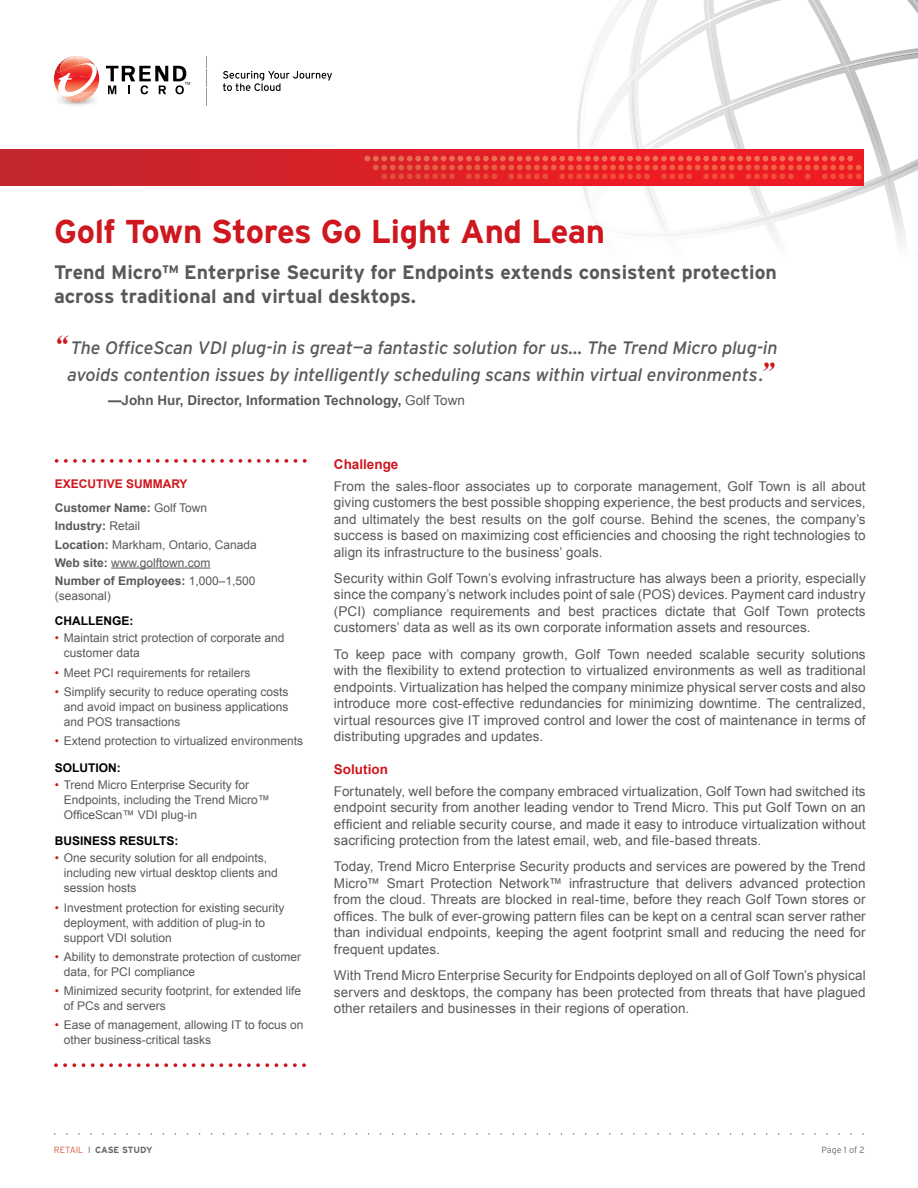
<style>
.page{position:relative;width:918px;height:1188px;background:#fff}
.page>*{position:absolute;margin:0;border:0;box-sizing:border-box;transform-origin:0 0}
.t1{font:700 33px "Interstate";letter-spacing:-.01em;color:#ce171e}
.t2{font:700 19.5px/24px "Interstate";color:#58595b}
.t3{font:italic 18px/27px "Interstate";letter-spacing:-.01em;color:#58595b;text-align:center}
.t4{font:13.5px/16.5px "Arial";letter-spacing:.005em;color:#58595b;text-align:justify}
.t5{font:700 13.5px "Arial";color:#58595b}
.t6{font:700 13.5px "Arial";color:#ce171e}
.t7{font:12px/15px "Arial";color:#58595b}
.t8{font:700 12px/23.7px "Arial";color:#ce171e}
.t9{font:700 12px "Arial";color:#000}
.t10{font:700 9px "Interstate";letter-spacing:-.015em;color:#636466}
.t11{font:300 9px "Interstate";letter-spacing:-.01em;color:#636466}
.s1{font-family:"Times New Roman";font-weight:700;font-size:27px;color:#ce171e}
.s2{font-weight:400}
.s3{color:#58595b}
.s4{font-weight:400;color:#58595b}
.s5{font-weight:700}
.s6{color:#ce171e}
.s7{font-weight:700;color:#000}
.s8{font-weight:300;color:#d95b41}
.s9{font-weight:300}
</style>
<div class="page">
<svg style="left:861px;top:50px;width:57px;height:186px"></svg>
<img style="left:53px;top:72px;width:47px;height:14px">
<svg style="left:55px;top:56px;width:44px;height:50px"></svg>
<svg style="left:106px;top:66px;width:84px;height:28px"></svg>
<svg style="left:206px;top:56px;width:1px;height:50px"></svg>
<svg style="left:223px;top:71px;width:109px;height:20px"></svg>
<div style="left:0;top:150px;width:864px;height:35px;background:#cd242b"></div>
<svg style="left:364px;top:0;width:497px;height:241px"></svg>
<svg style="left:55px;top:1133px;width:808px;height:2px"></svg>
<hr style="left:111px;top:568px;width:100px;height:1px;background:#58595b">
<svg style="left:57px;top:459px;width:248px;height:4px"></svg>
<svg style="left:56px;top:1063px;width:248px;height:4px"></svg>
<h1 class="t1" style="left:54px;top:213px;width:553px">Golf Town Stores Go Light And Lean</h1>
<h2 class="t2" style="left:54px;top:260px;width:725px">Trend Micro™ Enterprise Security for Endpoints extends consistent protection across traditional and virtual desktops.</h2>
<h3 class="t3" style="left:54px;top:334px;width:725px"><span class="s1">“</span> The OfficeScan VDI plug-in is great—a fantastic solution for us… The Trend Micro plug-in avoids contention issues by intelligently scheduling scans within virtual environments.<span class="s1">”</span></h3>
<p class="t5" style="left:108px;top:392px;width:359px">—John Hur, Director, Information Technology, <span class="s2">Golf Town</span></p>
<p class="t8" style="left:55px;top:473px;width:154px">EXECUTIVE SUMMARY<br><span class="s3">Customer Name:</span> <span class="s4">Golf Town</span></p>
<p class="t7" style="left:55px;top:517px;width:204px;line-height:18.3px"><span class="s5">Industry:</span> Retail<br><span class="s5">Location:</span> Markham, Ontario, Canada<br><span class="s5">Web site:</span> www.golftown.com<br><span class="s5">Number of Employees:</span> 1,000–1,500</p>
<p class="t7" style="left:55px;top:588px;width:58px">(seasonal)</p>
<p class="t9" style="left:55px;top:613px;width:80px">CHALLENGE:</p>
<p class="t7" style="left:64px;top:631px;width:222px;text-indent:-9px"><span class="s6">•</span> Maintain strict protection of corporate and customer data</p>
<p class="t7" style="left:55px;top:665px;width:197px"><span class="s6">•</span> Meet PCI requirements for retailers</p>
<p class="t7" style="left:64px;top:684px;width:226px;text-align:justify;text-indent:-9px"><span class="s6">•</span> Simplify security to reduce operating costs and avoid impact on business applications and POS transactions</p>
<p class="t7" style="left:55px;top:728px;width:250px;line-height:26.2px"><span class="s6">•</span> Extend protection to virtualized environments<br><span class="s7">SOLUTION:</span></p>
<p class="t7" style="left:64px;top:777px;width:208px;text-indent:-9px"><span class="s6">•</span> Trend Micro Enterprise Security for<br>Endpoints, including the Trend Micro™<br>OfficeScan™ VDI plug-in</p>
<p class="t9" style="left:55px;top:833px;width:125px">BUSINESS RESULTS:</p>
<p class="t7" style="left:64px;top:851px;width:216px;text-indent:-9px"><span class="s6">•</span> One security solution for all endpoints, including new virtual desktop clients and session hosts</p>
<p class="t7" style="left:64px;top:900px;width:222px;text-indent:-9px"><span class="s6">•</span> Investment protection for existing security deployment, with addition of plug-in to support VDI solution</p>
<p class="t7" style="left:64px;top:949px;width:239px;text-indent:-9px"><span class="s6">•</span> Ability to demonstrate protection of customer data, for PCI compliance</p>
<p class="t7" style="left:64px;top:984px;width:239px;text-indent:-9px"><span class="s6">•</span> Minimized security footprint, for extended life of PCs and servers</p>
<p class="t7" style="left:64px;top:1018px;width:241px;text-indent:-9px"><span class="s6">•</span> Ease of management, allowing IT to focus on other business-critical tasks</p>
<p class="t6" style="left:334px;top:455px;width:66px">Challenge</p>
<p class="t4" style="left:334px;top:478px;width:533px">From the sales-floor associates up to corporate management, Golf Town is all about giving customers the best possible shopping experience, the best products and services, and ultimately the best results on the golf course. Behind the scenes, the company’s success is based on maximizing cost efficiencies and choosing the right technologies to align its infrastructure to the business’ goals.</p>
<p class="t4" style="left:334px;top:570px;width:533px">Security within Golf Town’s evolving infrastructure has always been a priority, especially since the company’s network includes point of sale (POS) devices. Payment card industry (PCI) compliance requirements and best practices dictate that Golf Town protects customers’ data as well as its own corporate information assets and resources.</p>
<p class="t4" style="left:334px;top:646px;width:533px">To keep pace with company growth, Golf Town needed scalable security solutions with the flexibility to extend protection to virtualized environments as well as traditional endpoints. Virtualization has helped the company minimize physical server costs and also introduce more cost-effective redundancies for minimizing downtime. The centralized, virtual resources give IT improved control and lower the cost of maintenance in terms of distributing upgrades and updates.</p>
<p class="t6" style="left:334px;top:760px;width:55px">Solution</p>
<p class="t4" style="left:334px;top:783px;width:533px">Fortunately, well before the company embraced virtualization, Golf Town had switched its endpoint security from another leading vendor to Trend Micro. This put Golf Town on an efficient and reliable security course, and made it easy to introduce virtualization without sacrificing protection from the latest email, web, and file-based threats.</p>
<p class="t4" style="left:334px;top:859px;width:533px">Today, Trend Micro Enterprise Security products and services are powered by the Trend Micro™ Smart Protection Network™ infrastructure that delivers advanced protection from the cloud. Threats are blocked in real-time, before they reach Golf Town stores or offices. The bulk of ever-growing pattern files can be kept on a central scan server rather than individual endpoints, keeping the agent footprint small and reducing the need for frequent updates.</p>
<p class="t4" style="left:334px;top:967px;width:533px">With Trend Micro Enterprise Security for Endpoints deployed on all of Golf Town’s physical servers and desktops, the company has been protected from threats that have plagued other retailers and businesses in their regions of operation.</p>
<p class="t10" style="left:54px;top:1145px;width:100px"><span class="s8">RETAIL</span> <span class="s9">I</span> CASE STUDY</p>
<p class="t11" style="left:822px;top:1145px;width:45px">Page 1 of 2</p>
</div>
